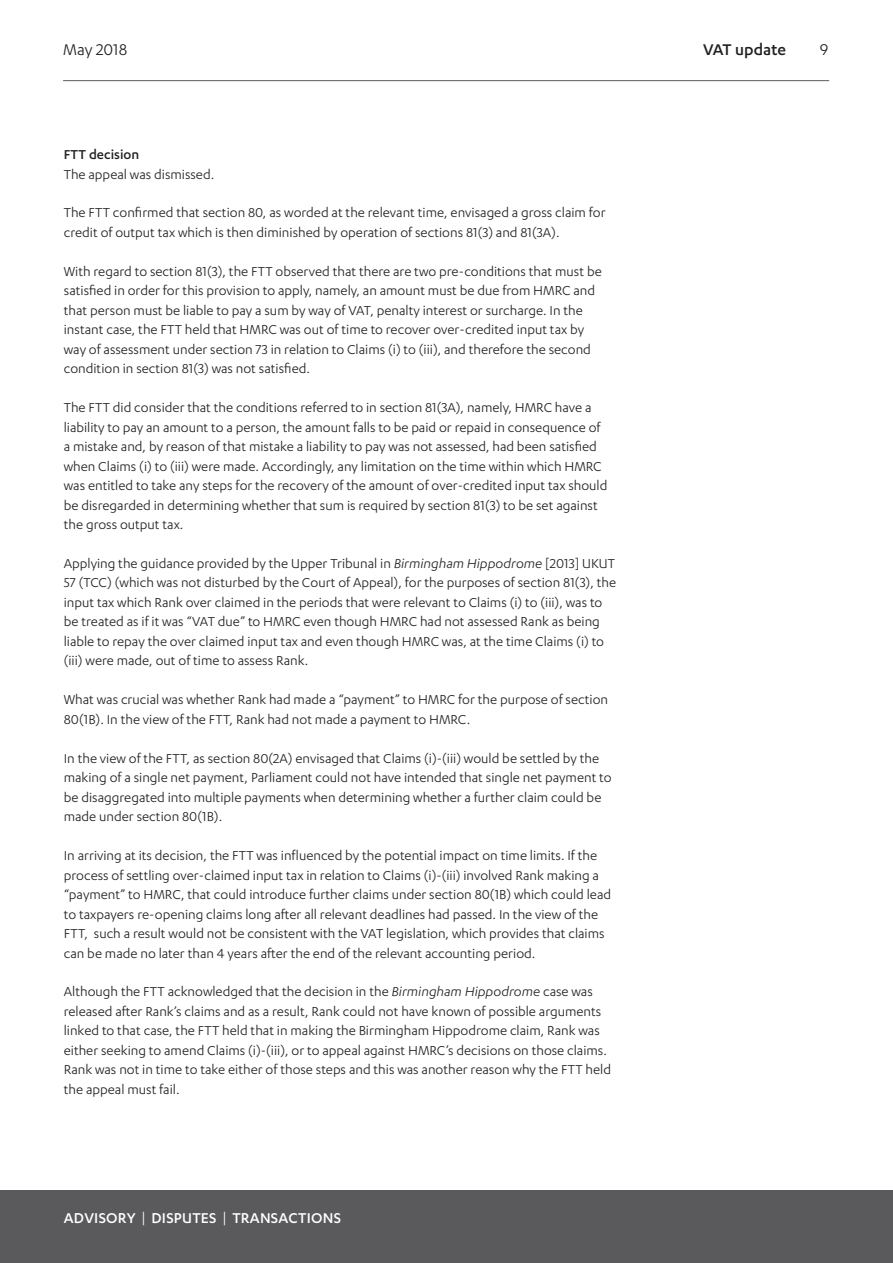
<style>
.page{position:relative;width:893px;height:1263px;background:#fff}
.page>*{position:absolute;margin:0;border:0;box-sizing:border-box;transform-origin:0 0}
.t1{font:500 18px "Karbon";color:#231f20}
.t2{font:18px "Karbon";color:#231f20}
.t3{font:500 16.5px "Karbon";letter-spacing:.015em;color:#fff}
.Body{font:15px/19.5px "Karbon";color:#231f20}
.Heading_3{font:500 15px "Karbon";color:#231f20}
.s1{font-style:italic}
.s2{font-weight:400}
</style>
<div class="page">
<hr style="left:63px;top:80px;width:766px;height:1px;background:#5a5a5d">
<div style="left:0;top:1191px;width:893px;height:72px;background:#5a5a5d"></div>
<p class="t2" style="left:63px;top:39px;width:66px">May 2018</p>
<p class="t1" style="left:703px;top:39px;width:84px">VAT update</p>
<p class="t2" style="left:820px;top:39px;width:10px">9</p>
<p class="Heading_3" style="left:64px;top:146px;width:77px">FTT decision</p>
<p class="Body" style="left:64px;top:164px;width:152px">The appeal was dismissed.</p>
<p class="Body" style="left:64px;top:203px;width:543px">The FTT confirmed that section 80, as worded at the relevant time, envisaged a gross claim for credit of output tax which is then diminished by operation of sections 81(3) and 81(3A).</p>
<p class="Body" style="left:64px;top:261px;width:540px">With regard to section 81(3), the FTT observed that there are two pre-conditions that must be satisfied in order for this provision to apply, namely, an amount must be due from HMRC and that person must be liable to pay a sum by way of VAT, penalty interest or surcharge. In the instant case, the FTT held that HMRC was out of time to recover over-credited input tax by way of assessment under section 73 in relation to Claims (i) to (iii), and therefore the second condition in section 81(3) was not satisfied.</p>
<p class="Body" style="left:64px;top:397px;width:545px">The FTT did consider that the conditions referred to in section 81(3A), namely, HMRC have a liability to pay an amount to a person, the amount falls to be paid or repaid in consequence of a mistake and, by reason of that mistake a liability to pay was not assessed, had been satisfied when Claims (i) to (iii) were made. Accordingly, any limitation on the time within which HMRC was entitled to take any steps for the recovery of the amount of over-credited input tax should be disregarded in determining whether that sum is required by section 81(3) to be set against the gross output tax.</p>
<p class="Body" style="left:64px;top:553px;width:554px">Applying the guidance provided by the Upper Tribunal in <span class="s1">Birmingham Hippodrome</span> [2013] UKUT 57 (TCC) (which was not disturbed by the Court of Appeal), for the purposes of section 81(3), the input tax which Rank over claimed in the periods that were relevant to Claims (i) to (iii), was to be treated as if it was “VAT due” to HMRC even though HMRC had not assessed Rank as being liable to repay the over claimed input tax and even though HMRC was, at the time Claims (i) to (iii) were made, out of time to assess Rank.</p>
<p class="Body" style="left:64px;top:690px;width:546px">What was crucial was whether Rank had made a “payment” to HMRC for the purpose of section<br>80(1B). In the view of the FTT, Rank had not made a payment to HMRC.</p>
<p class="Body" style="left:64px;top:748px;width:549px">In the view of the FTT, as section 80(2A) envisaged that Claims (i)-(iii) would be settled by the making of a single net payment, Parliament could not have intended that single net payment to be disaggregated into multiple payments when determining whether a further claim could be made under section 80(1B).</p>
<p class="Body" style="left:64px;top:845px;width:549px">In arriving at its decision, the FTT was influenced by the potential impact on time limits. If the process of settling over-claimed input tax in relation to Claims (i)-(iii) involved Rank making a “payment” to HMRC, that could introduce further claims under section 80(1B) which could lead to taxpayers re-opening claims long after all relevant deadlines had passed. In the view of the FTT, such a result would not be consistent with the VAT legislation, which provides that claims can be made no later than 4 years after the end of the relevant accounting period.</p>
<p class="Body" style="left:64px;top:982px;width:549px">Although the FTT acknowledged that the decision in the <span class="s1">Birmingham Hippodrome</span> case was released after Rank’s claims and as a result, Rank could not have known of possible arguments linked to that case, the FTT held that in making the Birmingham Hippodrome claim, Rank was either seeking to amend Claims (i)-(iii), or to appeal against HMRC’s decisions on those claims.<br>Rank was not in time to take either of those steps and this was another reason why the FTT held the appeal must fail.</p>
<p class="t3" style="left:64px;top:1208px;width:279px">ADVISORY <span class="s2">|</span> DISPUTES <span class="s2">|</span> TRANSACTIONS</p>
</div>
